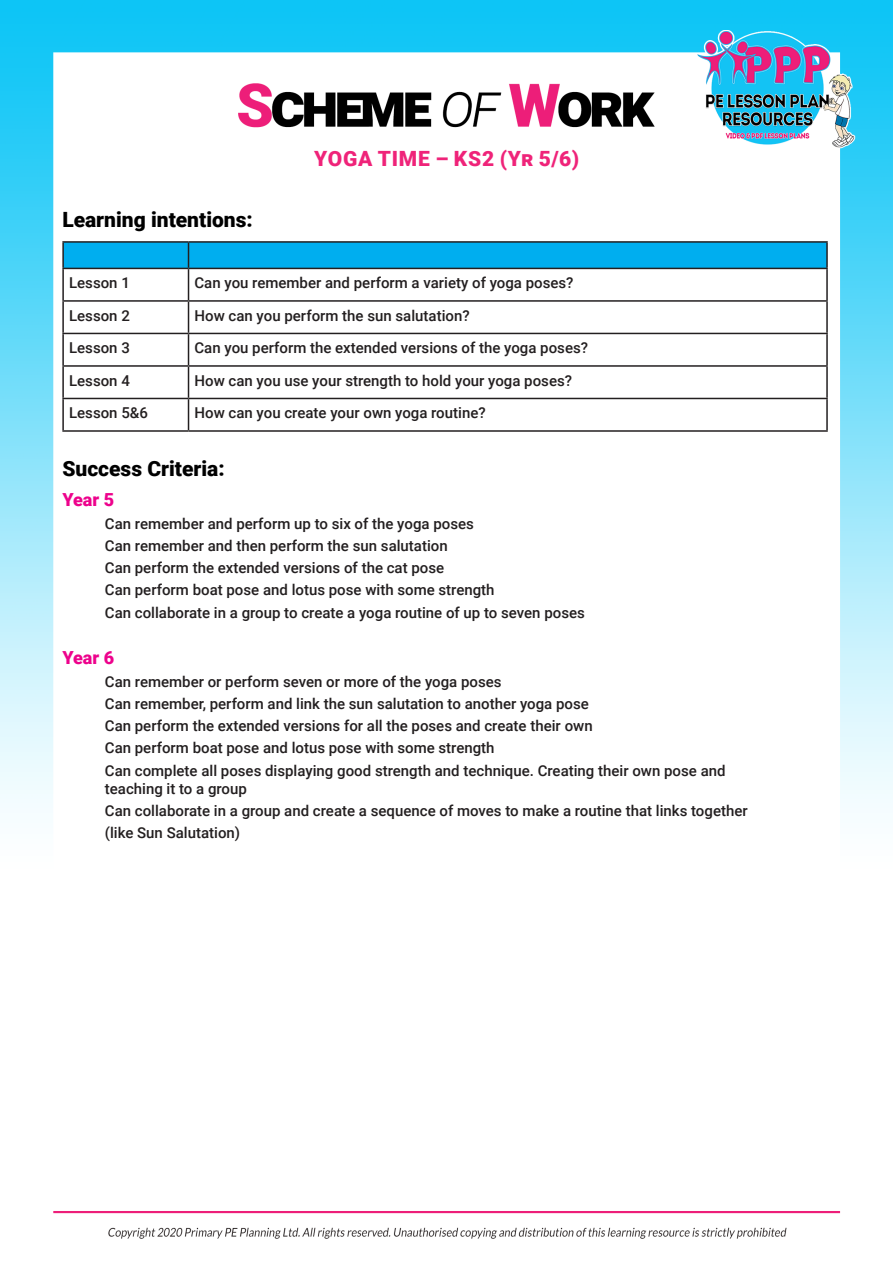
<style>
.page{position:relative;width:893px;height:1263px;background:#fff}
.page>*{position:absolute;margin:0;border:0;box-sizing:border-box;transform-origin:0 0}
.t1{font:900 21px "Roboto";color:#000}
.t2{font:900 21px "Roboto";letter-spacing:.035em;color:#ef2379}
.t3{font:900 18px "Roboto";color:#ed028c}
.t4{font:500 15px/18px "Roboto";color:#231f20}
</style>
<div class="page">
<img style="left:0;top:0;width:893px;height:1239px">
<hr style="left:62px;top:241px;width:127px;height:2px;background:#231f20">
<hr style="left:62px;top:243px;width:2px;height:25px;background:#231f20">
<hr style="left:189px;top:241px;width:639px;height:2px;background:#231f20">
<svg style="left:63px;top:242px;width:764px;height:26px;background:#01a7e6"></svg>
<hr style="left:826px;top:243px;width:2px;height:25px;background:#231f20">
<hr style="left:62px;top:268px;width:127px;height:1px;background:#231f20">
<hr style="left:62px;top:269px;width:2px;height:31px;background:#231f20">
<hr style="left:189px;top:268px;width:639px;height:1px;background:#231f20">
<hr style="left:188px;top:269px;width:1px;height:31px;background:#231f20">
<hr style="left:826px;top:269px;width:2px;height:31px;background:#231f20">
<hr style="left:62px;top:300px;width:127px;height:2px;background:#231f20">
<hr style="left:62px;top:302px;width:2px;height:31px;background:#231f20">
<hr style="left:189px;top:300px;width:639px;height:2px;background:#231f20">
<hr style="left:188px;top:302px;width:1px;height:31px;background:#231f20">
<hr style="left:826px;top:302px;width:2px;height:31px;background:#231f20">
<hr style="left:62px;top:333px;width:127px;height:1px;background:#231f20">
<hr style="left:62px;top:334px;width:2px;height:31px;background:#231f20">
<hr style="left:189px;top:333px;width:639px;height:1px;background:#231f20">
<hr style="left:188px;top:334px;width:1px;height:31px;background:#231f20">
<hr style="left:826px;top:334px;width:2px;height:31px;background:#231f20">
<hr style="left:62px;top:365px;width:127px;height:2px;background:#231f20">
<hr style="left:62px;top:367px;width:2px;height:31px;background:#231f20">
<hr style="left:189px;top:365px;width:639px;height:2px;background:#231f20">
<hr style="left:188px;top:367px;width:1px;height:31px;background:#231f20">
<hr style="left:826px;top:367px;width:2px;height:31px;background:#231f20">
<hr style="left:62px;top:398px;width:127px;height:1px;background:#231f20">
<hr style="left:62px;top:399px;width:2px;height:31px;background:#231f20">
<hr style="left:189px;top:398px;width:639px;height:1px;background:#231f20">
<hr style="left:188px;top:399px;width:1px;height:31px;background:#231f20">
<hr style="left:826px;top:399px;width:2px;height:31px;background:#231f20">
<hr style="left:62px;top:430px;width:127px;height:2px;background:#231f20">
<hr style="left:189px;top:430px;width:639px;height:2px;background:#231f20">
<p class="t1" style="left:62px;top:204px;width:192px">Learning intentions:</p>
<p class="t2" style="left:314px;top:144px;width:266px">YOGA TIME – KS2 (Yr 5/6)</p>
<p class="t4" style="left:69px;top:273px;width:62px">Lesson 1</p>
<p class="t4" style="left:195px;top:273px;width:381px">Can you remember and perform a variety of yoga poses?</p>
<p class="t4" style="left:69px;top:306px;width:62px">Lesson 2</p>
<p class="t4" style="left:195px;top:306px;width:277px">How can you perform the sun salutation?</p>
<p class="t4" style="left:69px;top:338px;width:62px">Lesson 3</p>
<p class="t4" style="left:195px;top:338px;width:395px">Can you perform the extended versions of the yoga poses?</p>
<p class="t4" style="left:69px;top:371px;width:62px">Lesson 4</p>
<p class="t4" style="left:195px;top:371px;width:379px">How can you use your strength to hold your yoga poses?</p>
<p class="t4" style="left:69px;top:403px;width:80px">Lesson 5&amp;6</p>
<p class="t4" style="left:195px;top:403px;width:293px">How can you create your own yoga routine?</p>
<p class="t1" style="left:62px;top:454px;width:164px">Success Criteria:</p>
<p class="t3" style="left:62px;top:487px;width:53px">Year 5</p>
<p class="t4" style="left:105px;top:514px;width:371px">Can remember and perform up to six of the yoga poses</p>
<p class="t4" style="left:105px;top:536px;width:344px">Can remember and then perform the sun salutation</p>
<p class="t4" style="left:105px;top:558px;width:341px">Can perform the extended versions of the cat pose</p>
<p class="t4" style="left:105px;top:580px;width:391px">Can perform boat pose and lotus pose with some strength</p>
<p class="t4" style="left:105px;top:603px;width:481px">Can collaborate in a group to create a yoga routine of up to seven poses</p>
<p class="t3" style="left:62px;top:645px;width:53px">Year 6</p>
<p class="t4" style="left:105px;top:672px;width:398px">Can remember or perform seven or more of the yoga poses</p>
<p class="t4" style="left:105px;top:694px;width:486px">Can remember, perform and link the sun salutation to another yoga pose</p>
<p class="t4" style="left:105px;top:716px;width:489px">Can perform the extended versions for all the poses and create their own</p>
<p class="t4" style="left:105px;top:738px;width:391px">Can perform boat pose and lotus pose with some strength</p>
<p class="t4" style="left:105px;top:761px;width:622px">Can complete all poses displaying good strength and technique. Creating their own pose and teaching it to a group</p>
<p class="t4" style="left:105px;top:801px;width:644px">Can collaborate in a group and create a sequence of moves to make a routine that links together</p>
<p class="t4" style="left:105px;top:823px;width:137px">(like Sun Salutation)</p>
</div>
